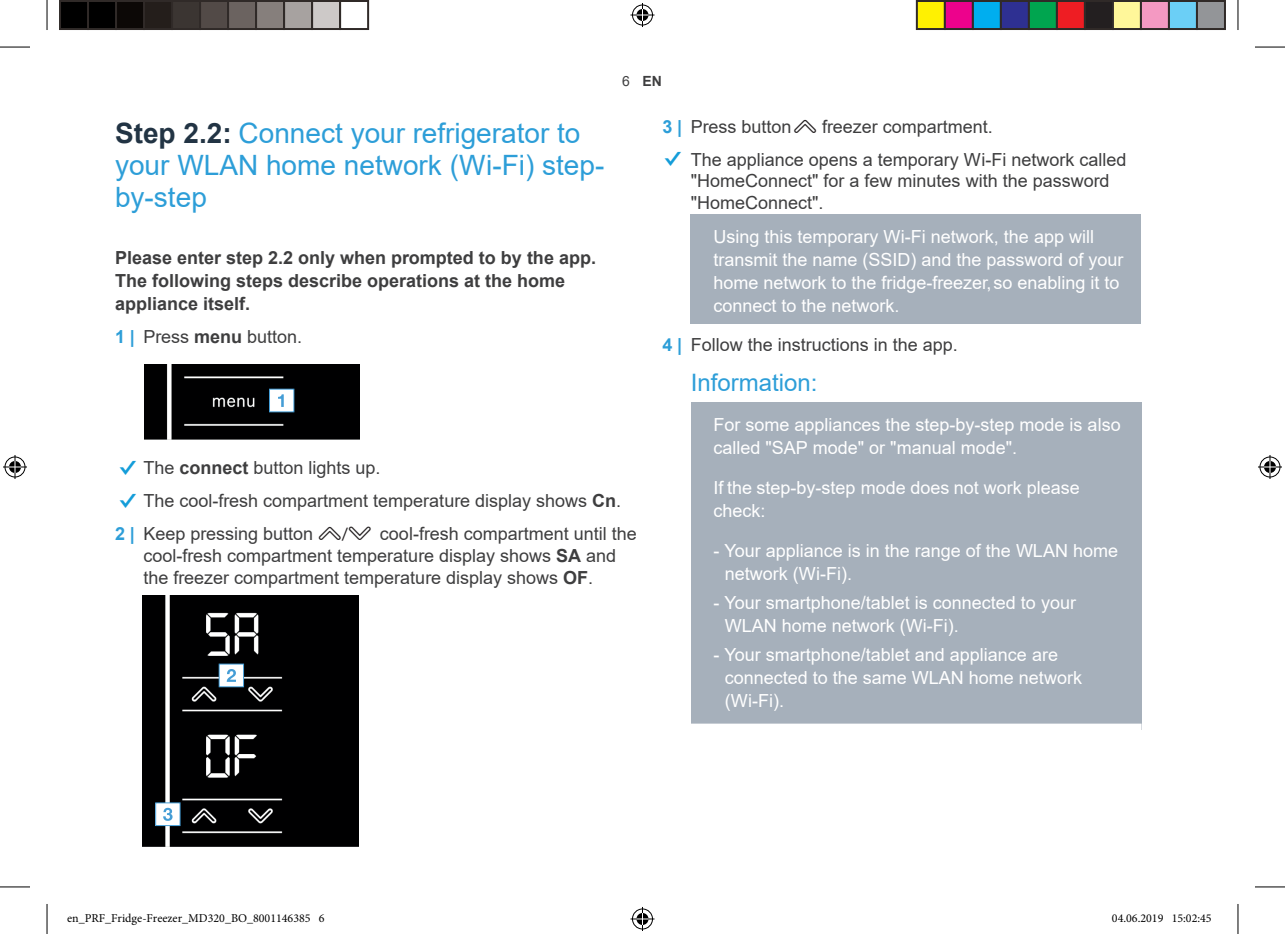
<style>
.page{position:relative;width:1285px;height:934px;background:#fff}
.page>*{position:absolute;margin:0;border:0;box-sizing:border-box;transform-origin:0 0}
.t1{font:28px/32px "Arial";color:#2d9ed8}
.t2{font:24px "Arial";color:#2d9ed8}
.t3{font:20px/33.8px "BSH Symb Gaggenau";color:#149dd9;scale:.74 1}
.t4{font:18px/23px "Arial";color:#fff}
.t5{font:18px/21.6px "Arial";color:#3e3e3f}
.t6{font:700 18px/23px "Arial";color:#3e3e3f}
.t7{font:700 14px "Arial";color:#3e3e3f}
.t8{font:12px "Minion Pro";color:#000}
.s1{font-weight:400}
.s2{font-weight:700;color:#223444}
.s3{font-weight:700;color:#2d9ed8}
.s4{font-weight:700}
.s5{font-family:"BSH Symb PH1";color:#231f20}
.s6{font-family:"Myriad Pro";color:#231f20}
.s7{font-family:"BSH Symb PH1";font-size:18.2px;color:#231f20}
</style>
<div class="page">
<img style="left:142px;top:595px;width:216px;height:250px">
<div style="left:690px;top:214px;width:451px;height:109px;background:#a6b0bb"></div>
<div style="left:690px;top:402px;width:451px;height:74px;background:#a6b0bb"></div>
<div style="left:690px;top:465px;width:451px;height:74px;background:#a6b0bb"></div>
<div style="left:690px;top:528px;width:451px;height:74px;background:#a6b0bb"></div>
<div style="left:690px;top:580px;width:451px;height:74px;background:#a6b0bb"></div>
<div style="left:690px;top:632px;width:451px;height:97px;background:#a6b0bb"></div>
<div style="left:690px;top:723px;width:451px;height:10px;background:#fff"></div>
<hr style="left:0;top:47px;width:30px;height:1px;background:#000">
<hr style="left:1255px;top:47px;width:30px;height:1px;background:#000">
<hr style="left:0;top:886px;width:30px;height:1px;background:#000">
<hr style="left:1255px;top:886px;width:30px;height:1px;background:#000">
<hr style="left:47px;top:0;width:1px;height:30px;background:#000">
<hr style="left:47px;top:903px;width:1px;height:30px;background:#000">
<hr style="left:1237px;top:0;width:1px;height:30px;background:#000">
<hr style="left:1237px;top:903px;width:1px;height:30px;background:#000">
<svg style="left:630px;top:3px;width:24px;height:24px"></svg>
<svg style="left:630px;top:907px;width:24px;height:23px"></svg>
<svg style="left:3px;top:455px;width:24px;height:24px"></svg>
<svg style="left:1258px;top:455px;width:24px;height:24px"></svg>
<div style="left:60px;top:1px;width:28px;height:28px;background:#000"></div>
<div style="left:59px;top:0;width:30px;height:30px;border:2px solid #302a28"></div>
<div style="left:88px;top:1px;width:28px;height:28px;background:#000"></div>
<div style="left:87px;top:0;width:30px;height:30px;border:2px solid #302a28"></div>
<div style="left:116px;top:1px;width:28px;height:28px;background:#0c0806"></div>
<div style="left:115px;top:0;width:30px;height:30px;border:2px solid #302a28"></div>
<div style="left:144px;top:1px;width:28px;height:28px;background:#241e1b"></div>
<div style="left:143px;top:0;width:30px;height:30px;border:2px solid #302a28"></div>
<div style="left:172px;top:1px;width:28px;height:28px;background:#3b3532"></div>
<div style="left:171px;top:0;width:30px;height:30px;border:2px solid #302a28"></div>
<div style="left:200px;top:1px;width:28px;height:28px;background:#524a47"></div>
<div style="left:199px;top:0;width:30px;height:30px;border:2px solid #302a28"></div>
<div style="left:228px;top:1px;width:28px;height:28px;background:#6b6360"></div>
<div style="left:227px;top:0;width:30px;height:30px;border:2px solid #302a28"></div>
<div style="left:256px;top:1px;width:28px;height:28px;background:#867f7c"></div>
<div style="left:255px;top:0;width:30px;height:30px;border:2px solid #302a28"></div>
<div style="left:284px;top:1px;width:28px;height:28px;background:#a7a2a0"></div>
<div style="left:283px;top:0;width:30px;height:30px;border:2px solid #302a28"></div>
<div style="left:312px;top:1px;width:28px;height:28px;background:#cdc9c8"></div>
<div style="left:311px;top:0;width:30px;height:30px;border:2px solid #302a28"></div>
<div style="left:339px;top:0;width:30px;height:30px;border:2px solid #302a28"></div>
<div style="left:917px;top:1px;width:28px;height:28px;background:#fff101"></div>
<div style="left:916px;top:0;width:30px;height:30px;border:2px solid #302a28"></div>
<div style="left:945px;top:1px;width:28px;height:28px;background:#ed028c"></div>
<div style="left:944px;top:0;width:30px;height:30px;border:2px solid #302a28"></div>
<div style="left:973px;top:1px;width:28px;height:28px;background:#00aeef"></div>
<div style="left:972px;top:0;width:30px;height:30px;border:2px solid #302a28"></div>
<div style="left:1001px;top:1px;width:28px;height:28px;background:#2e3092"></div>
<div style="left:1000px;top:0;width:30px;height:30px;border:2px solid #302a28"></div>
<div style="left:1029px;top:1px;width:28px;height:28px;background:#00a54f"></div>
<div style="left:1028px;top:0;width:30px;height:30px;border:2px solid #302a28"></div>
<div style="left:1057px;top:1px;width:28px;height:28px;background:#ee1d23"></div>
<div style="left:1056px;top:0;width:30px;height:30px;border:2px solid #302a28"></div>
<div style="left:1085px;top:1px;width:28px;height:28px;background:#231f20"></div>
<div style="left:1084px;top:0;width:30px;height:30px;border:2px solid #302a28"></div>
<div style="left:1113px;top:1px;width:28px;height:28px;background:#fff79a"></div>
<div style="left:1112px;top:0;width:30px;height:30px;border:2px solid #302a28"></div>
<div style="left:1141px;top:1px;width:28px;height:28px;background:#f499c2"></div>
<div style="left:1140px;top:0;width:30px;height:30px;border:2px solid #302a28"></div>
<div style="left:1169px;top:1px;width:28px;height:28px;background:#6bcff6"></div>
<div style="left:1168px;top:0;width:30px;height:30px;border:2px solid #302a28"></div>
<div style="left:1197px;top:1px;width:28px;height:28px;background:#939598"></div>
<div style="left:1196px;top:0;width:30px;height:30px;border:2px solid #302a28"></div>
<div style="left:1112px;top:913px;width:5px;height:9px;border:1px solid #fff;border-radius:50%"></div>
<svg style="left:1113px;top:913px;width:4px;height:9px"></svg>
<div style="left:219px;top:663px;width:24px;height:23px;background:#fff"></div>
<svg style="left:227px;top:669px;width:9px;height:12px"></svg>
<div style="left:219px;top:663px;width:25px;height:24px;border:1px solid #449dd6"></div>
<div style="left:156px;top:802px;width:24px;height:23px;background:#fff"></div>
<svg style="left:163px;top:807px;width:10px;height:13px"></svg>
<img style="left:144px;top:364px;width:216px;height:75px">
<div style="left:269px;top:389px;width:25px;height:22px;background:#fff"></div>
<svg style="left:278px;top:394px;width:6px;height:13px"></svg>
<p class="t7" style="left:622px;top:71px;width:41px"><span class="s1">6</span> EN</p>
<h1 class="t1" style="left:115px;top:117px;width:491px"><span class="s2">Step 2.2:</span> Connect your refrigerator to your WLAN home network (Wi-Fi) step&shy;by-step</h1>
<p class="t6" style="left:115px;top:246px;width:482px">Please enter step 2.2 only when prompted to by the app.<br>The following steps describe operations at the home appliance itself.</p>
<p class="t5" style="left:115px;top:326px;width:189px"><span class="s3">1 |</span> Press <span class="s4">menu</span> button.</p>
<p class="t3" style="left:119px;top:450px;width:25px">G<br>G</p>
<p class="t5" style="left:143px;top:457px;width:239px">The <span class="s4">connect</span> button lights up.</p>
<p class="t5" style="left:143px;top:490px;width:479px">The cool-fresh compartment temperature display shows <span class="s4">Cn</span>.</p>
<p class="t5" style="left:115px;top:523px;width:523px"><span class="s3">2 |</span> Keep pressing button <span class="s5">Y</span><span class="s6">/</span><span class="s7">X</span> cool-fresh compartment until the</p>
<p class="t5" style="left:143px;top:544px;width:474px">cool-fresh compartment temperature display shows <span class="s4">SA</span> and the freezer compartment temperature display shows <span class="s4">OF</span>.</p>
<p class="t5" style="left:690px;top:110px;width:437px;line-height:33px;text-indent:-28px"><span class="s3">3 |</span> Press button<span class="s5">Y</span> freezer compartment.<br>The appliance opens a temporary Wi-Fi network called</p>
<p class="t5" style="left:690px;top:170px;width:420px">"HomeConnect" for a few minutes with the password "HomeConnect".</p>
<p class="t4" style="left:713px;top:225px;width:411px">Using this temporary Wi-Fi network, the app will transmit the name (SSID) and the password of your home network to the fridge-freezer, so enabling it to connect to the network.</p>
<p class="t5" style="left:662px;top:333px;width:297px"><span class="s3">4 |</span> Follow the instructions in the app.</p>
<h2 class="t2" style="left:690px;top:366px;width:128px">Information:</h2>
<p class="t4" style="left:713px;top:413px;width:409px">For some appliances the step-by-step mode is also called "SAP mode" or "manual mode".</p>
<p class="t4" style="left:713px;top:476px;width:368px">If the step-by-step mode does not work please check:</p>
<p class="t4" style="left:724px;top:539px;width:395px;text-indent:-11px">- Your appliance is in the range of the WLAN home network (Wi-Fi).</p>
<p class="t4" style="left:724px;top:590px;width:353px;text-indent:-11px">- Your smartphone/tablet is connected to your<br>WLAN home network (Wi-Fi).</p>
<p class="t4" style="left:724px;top:642px;width:359px;text-indent:-11px">- Your smartphone/tablet and appliance are connected to the same WLAN home network (Wi-Fi).</p>
<p class="t3" style="left:664px;top:142px;width:25px">G</p>
<p class="t8" style="left:67px;top:909px;width:259px">en_PRF_Fridge-Freezer_MD320_BO_8001146385 6</p>
<p class="t8" style="left:1112px;top:909px;width:101px">04.06.2019 15:02:45</p>
</div>
